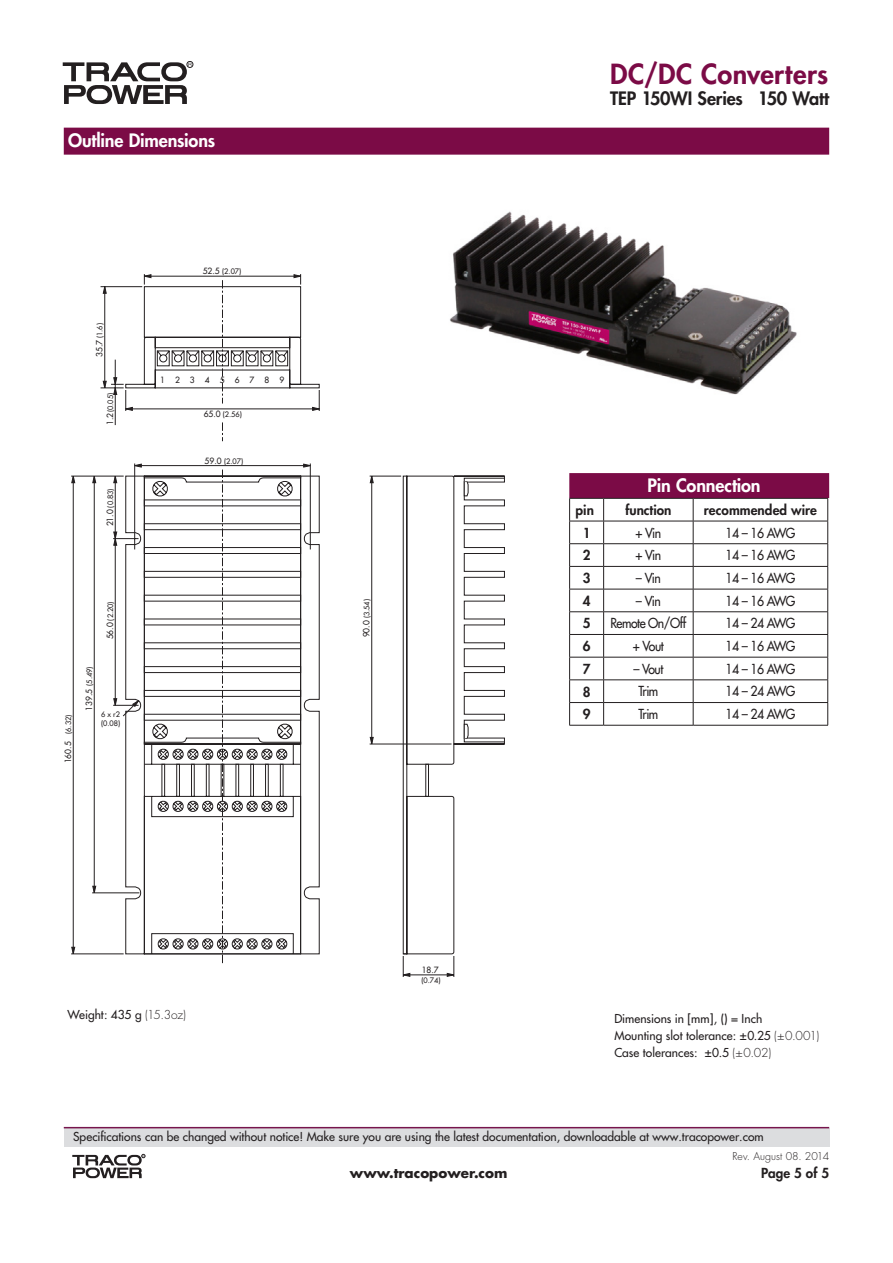
<style>
.page{position:relative;width:893px;height:1263px;background:#fff}
.page>*{position:absolute;margin:0;border:0;box-sizing:border-box;transform-origin:0 0}
.t1{font:800 27px "Futura";letter-spacing:.015em;color:#7b0b46}
.t2{font:800 18px "Futura";letter-spacing:-.01em;color:#fff}
.t3{font:800 18px "Futura";letter-spacing:-.01em;color:#231f20}
.t4{font:13.5px "Futura";letter-spacing:-.04em;color:#231f20;scale:.91 1}
.t5{font:800 13.5px "Futura";letter-spacing:.005em;color:#231f20}
.t6{font:700 13.5px "Futura";color:#231f20}
.t7{font:12px/17.2px "Futura";color:#231f20}
.t8{font:300 10.5px "Futura";letter-spacing:.005em;color:#231f20}
.t9{font:8.4px "Futura";color:#231f20}
.t10{font:7.35px/8.9px "Futura";color:#231f20}
.s1{font-size:8.4px}
.s2{font-weight:300}
</style>
<div class="page">
<div style="left:187px;top:61px;width:6px;height:7px;border:1px solid #231f20;border-radius:50%"></div>
<svg style="left:63px;top:62px;width:129px;height:42px"></svg>
<div style="left:64px;top:1128px;width:765px;height:18px;background:#dcdddf"></div>
<hr style="left:64px;top:1127px;width:765px;height:1px;background:#77154d">
<svg style="left:72px;top:1154px;width:73px;height:24px"></svg>
<div style="left:64px;top:128px;width:765px;height:27px;background:#7b0b46"></div>
<div style="left:569px;top:473px;width:260px;height:25px;background:#7b0b46"></div>
<hr style="left:115px;top:360px;width:1px;height:65px;background:#231f20">
<svg style="left:101px;top:274px;width:219px;height:137px"></svg>
<hr style="left:71px;top:476px;width:53px;height:1px;background:#231f20">
<hr style="left:71px;top:954px;width:53px;height:1px;background:#231f20">
<hr style="left:134px;top:463px;width:1px;height:86px;background:#231f20">
<hr style="left:310px;top:463px;width:1px;height:86px;background:#231f20">
<svg style="left:222px;top:422px;width:1px;height:19px"></svg>
<svg style="left:222px;top:470px;width:1px;height:493px"></svg>
<hr style="left:115px;top:476px;width:1px;height:229px;background:#231f20">
<hr style="left:94px;top:476px;width:1px;height:417px;background:#231f20">
<svg style="left:92px;top:886px;width:4px;height:8px"></svg>
<svg style="left:92px;top:475px;width:4px;height:8px"></svg>
<svg style="left:113px;top:475px;width:4px;height:8px"></svg>
<svg style="left:113px;top:532px;width:12px;height:13px"></svg>
<hr style="left:135px;top:465px;width:175px;height:1px;background:#231f20">
<hr style="left:73px;top:476px;width:1px;height:478px;background:#231f20">
<svg style="left:71px;top:947px;width:4px;height:8px"></svg>
<svg style="left:71px;top:475px;width:4px;height:8px"></svg>
<svg style="left:113px;top:698px;width:12px;height:18px"></svg>
<svg style="left:454px;top:476px;width:51px;height:477px"></svg>
<svg style="left:464px;top:478px;width:41px;height:18px"></svg>
<svg style="left:464px;top:724px;width:41px;height:18px"></svg>
<hr style="left:92px;top:892px;width:47px;height:1px;background:#231f20">
<svg style="left:125px;top:476px;width:329px;height:478px"></svg>
<hr style="left:370px;top:476px;width:31px;height:1px;background:#231f20">
<hr style="left:371px;top:476px;width:1px;height:268px;background:#231f20">
<svg style="left:370px;top:737px;width:4px;height:7px"></svg>
<svg style="left:370px;top:475px;width:3px;height:8px"></svg>
<hr style="left:370px;top:744px;width:82px;height:1px;background:#231f20">
<hr style="left:403px;top:975px;width:51px;height:1px;background:#231f20">
<svg style="left:447px;top:956px;width:8px;height:21px"></svg>
<svg style="left:402px;top:956px;width:8px;height:21px"></svg>
<svg style="left:300px;top:476px;width:20px;height:478px"></svg>
<svg style="left:134px;top:464px;width:8px;height:3px"></svg>
<svg style="left:303px;top:464px;width:8px;height:3px"></svg>
<img style="left:450px;top:211px;width:347px;height:184px">
<hr style="left:569px;top:498px;width:35px;height:1px;background:#231f20">
<hr style="left:604px;top:498px;width:89px;height:1px;background:#231f20">
<hr style="left:693px;top:498px;width:135px;height:1px;background:#231f20">
<hr style="left:569px;top:521px;width:35px;height:1px;background:#231f20">
<hr style="left:604px;top:521px;width:89px;height:1px;background:#231f20">
<hr style="left:693px;top:521px;width:135px;height:1px;background:#231f20">
<hr style="left:569px;top:543px;width:35px;height:1px;background:#231f20">
<hr style="left:604px;top:543px;width:89px;height:1px;background:#231f20">
<hr style="left:693px;top:543px;width:135px;height:1px;background:#231f20">
<hr style="left:569px;top:566px;width:35px;height:1px;background:#231f20">
<hr style="left:604px;top:566px;width:89px;height:1px;background:#231f20">
<hr style="left:693px;top:566px;width:135px;height:1px;background:#231f20">
<hr style="left:569px;top:589px;width:35px;height:1px;background:#231f20">
<hr style="left:604px;top:589px;width:89px;height:1px;background:#231f20">
<hr style="left:693px;top:589px;width:135px;height:1px;background:#231f20">
<hr style="left:569px;top:611px;width:35px;height:1px;background:#231f20">
<hr style="left:604px;top:611px;width:89px;height:1px;background:#231f20">
<hr style="left:693px;top:611px;width:135px;height:1px;background:#231f20">
<hr style="left:569px;top:634px;width:35px;height:1px;background:#231f20">
<hr style="left:604px;top:634px;width:89px;height:1px;background:#231f20">
<hr style="left:693px;top:634px;width:135px;height:1px;background:#231f20">
<hr style="left:569px;top:657px;width:35px;height:1px;background:#231f20">
<hr style="left:604px;top:657px;width:89px;height:1px;background:#231f20">
<hr style="left:693px;top:657px;width:135px;height:1px;background:#231f20">
<hr style="left:569px;top:679px;width:35px;height:1px;background:#231f20">
<hr style="left:604px;top:679px;width:89px;height:1px;background:#231f20">
<hr style="left:693px;top:679px;width:135px;height:1px;background:#231f20">
<hr style="left:569px;top:702px;width:35px;height:1px;background:#231f20">
<svg style="left:569px;top:499px;width:1px;height:226px"></svg>
<hr style="left:604px;top:702px;width:89px;height:1px;background:#231f20">
<svg style="left:603px;top:499px;width:1px;height:226px"></svg>
<hr style="left:693px;top:702px;width:135px;height:1px;background:#231f20">
<svg style="left:693px;top:499px;width:1px;height:226px"></svg>
<svg style="left:827px;top:499px;width:1px;height:226px"></svg>
<hr style="left:569px;top:725px;width:35px;height:1px;background:#231f20">
<hr style="left:604px;top:725px;width:89px;height:1px;background:#231f20">
<hr style="left:693px;top:725px;width:135px;height:1px;background:#231f20">
<h2 class="t2" style="left:68px;top:129px;width:149px">Outline Dimensions</h2>
<p class="t10" style="left:96px;top:338px;width:16px;rotate:-90deg">(1.6)</p>
<p class="t9" style="left:94px;top:357px;width:19px;rotate:-90deg">35.7</p>
<p class="t10" style="left:106px;top:412px;width:21px;rotate:-90deg">(0.05)</p>
<p class="t9" style="left:105px;top:425px;width:14px;rotate:-90deg">1.2</p>
<p class="t10" style="left:106px;top:526px;width:40px;rotate:-90deg"><span class="s1">21.0</span> (0.83)</p>
<p class="t10" style="left:64px;top:763px;width:50px;rotate:-90deg"><span class="s1">160.5</span> (6.32)</p>
<p class="t10" style="left:106px;top:639px;width:40px;rotate:-90deg"><span class="s1">56.0</span> (2.20)</p>
<p class="t10" style="left:85px;top:711px;width:46px;rotate:-90deg"><span class="s1">139.5</span> (5.49)</p>
<p class="t10" style="left:101px;top:710px;width:21px">6 x r2 (0.08)</p>
<p class="t9" style="left:203px;top:266px;width:18px">52.5</p>
<p class="t10" style="left:222px;top:267px;width:21px">(2.07)</p>
<p class="t9" style="left:160px;top:375px;width:126px">1 2 3 4 5 6 7 8 9</p>
<p class="t9" style="left:204px;top:409px;width:18px">65.0</p>
<p class="t10" style="left:223px;top:410px;width:21px">(2.56)</p>
<p class="t10" style="left:205px;top:456px;width:40px"><span class="s1">59.0</span> (2.07)</p>
<p class="t10" style="left:363px;top:637px;width:40px;rotate:-90deg"><span class="s1">90.0</span> (3.54)</p>
<p class="t7" style="left:67px;top:1006px;width:120px">Weight: 435 g <span class="s2">(15.3oz)</span></p>
<p class="t9" style="left:422px;top:964px;width:18px">18.7</p>
<p class="t10" style="left:421px;top:976px;width:21px">(0.74)</p>
<h1 class="t1" style="left:610px;top:57px;width:219px">DC/DC Converters</h1>
<h2 class="t3" style="left:610px;top:87px;width:220px">TEP 150WI Series 150 Watt</h2>
<h2 class="t2" style="left:648px;top:473px;width:115px">Pin Connection</h2>
<p class="t5" style="left:576px;top:501px;width:20px">pin</p>
<p class="t5" style="left:625px;top:501px;width:48px">function</p>
<p class="t5" style="left:704px;top:501px;width:115px">recommended wire</p>
<p class="t5" style="left:583px;top:524px;width:9px">1</p>
<p class="t4" style="left:635px;top:524px;width:30px">+ Vin</p>
<p class="t4" style="left:725px;top:524px;width:78px">14 – 16 AWG</p>
<p class="t5" style="left:583px;top:547px;width:9px">2</p>
<p class="t4" style="left:635px;top:547px;width:30px">+ Vin</p>
<p class="t4" style="left:725px;top:547px;width:78px">14 – 16 AWG</p>
<p class="t5" style="left:583px;top:570px;width:9px">3</p>
<p class="t4" style="left:636px;top:570px;width:29px">– Vin</p>
<p class="t4" style="left:725px;top:570px;width:78px">14 – 16 AWG</p>
<p class="t5" style="left:583px;top:592px;width:9px">4</p>
<p class="t4" style="left:636px;top:592px;width:29px">– Vin</p>
<p class="t4" style="left:725px;top:592px;width:78px">14 – 16 AWG</p>
<p class="t5" style="left:583px;top:615px;width:9px">5</p>
<p class="t4" style="left:610px;top:615px;width:85px">Remote On/Off</p>
<p class="t4" style="left:725px;top:615px;width:78px">14 – 24 AWG</p>
<p class="t5" style="left:583px;top:638px;width:9px">6</p>
<p class="t4" style="left:633px;top:638px;width:36px">+ Vout</p>
<p class="t4" style="left:725px;top:638px;width:78px">14 – 16 AWG</p>
<p class="t5" style="left:583px;top:660px;width:9px">7</p>
<p class="t4" style="left:633px;top:660px;width:34px">– Vout</p>
<p class="t4" style="left:725px;top:660px;width:78px">14 – 16 AWG</p>
<p class="t5" style="left:583px;top:683px;width:9px">8</p>
<p class="t4" style="left:638px;top:683px;width:23px">Trim</p>
<p class="t4" style="left:725px;top:683px;width:78px">14 – 24 AWG</p>
<p class="t5" style="left:583px;top:706px;width:9px">9</p>
<p class="t4" style="left:638px;top:706px;width:23px">Trim</p>
<p class="t4" style="left:725px;top:706px;width:78px">14 – 24 AWG</p>
<p class="t7" style="left:614px;top:1009px;width:207px">Dimensions in [mm], () = Inch<br>Mounting slot tolerance: ±0.25 <span class="s2">(±0.001)<br></span>Case tolerances: ±0.5 <span class="s2">(±0.02)</span></p>
<p class="t7" style="left:73px;top:1128px;width:692px">Specifications can be changed without notice! Make sure you are using the latest documentation, downloadable at www.tracopower.com</p>
<p class="t6" style="left:350px;top:1163px;width:159px">www.tracopower.com</p>
<p class="t8" style="left:733px;top:1150px;width:98px">Rev. August 08. 2014</p>
<p class="t5" style="left:761px;top:1164px;width:69px">Page 5 of 5</p>
</div>
